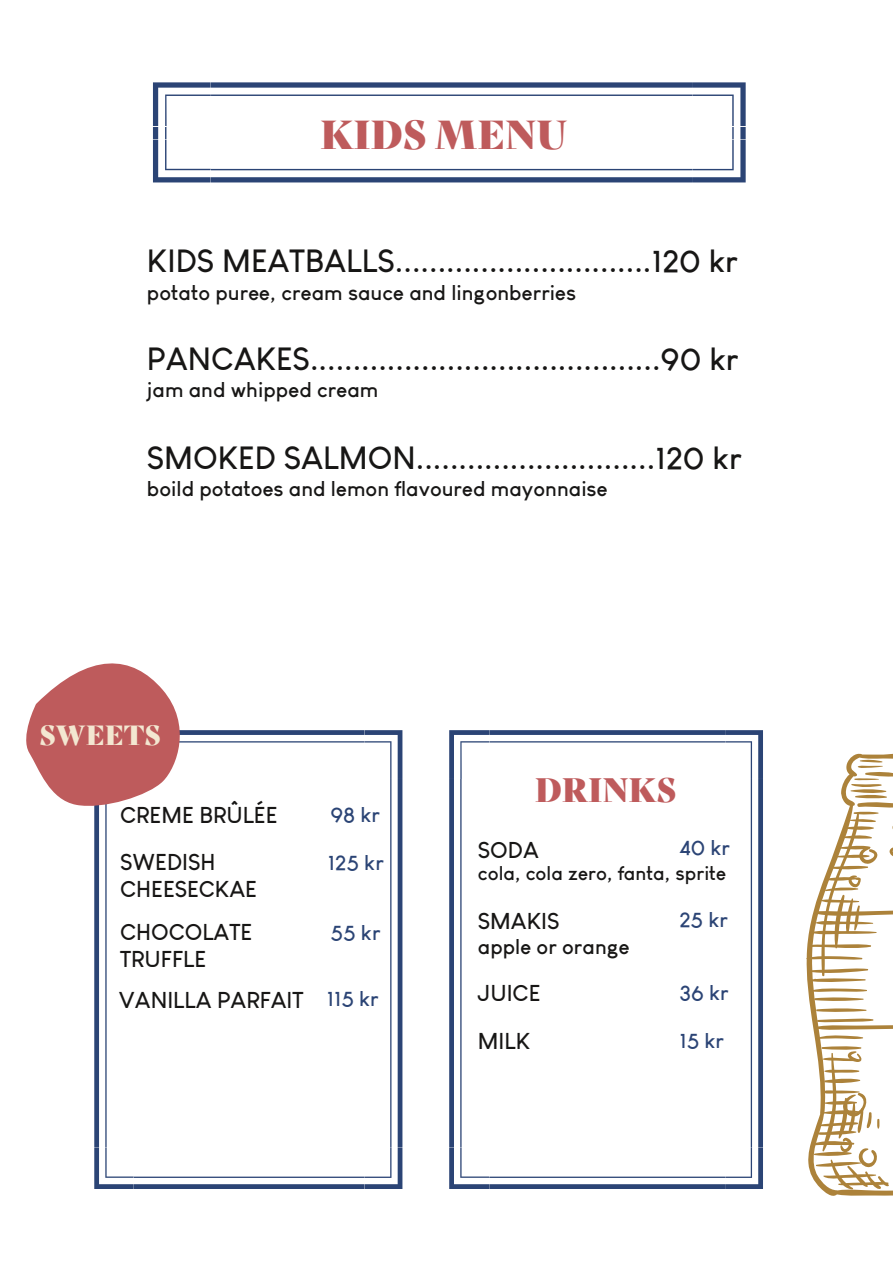
<style>
.page{position:relative;width:893px;height:1264px;background:#fff}
.page>*{position:absolute;margin:0;border:0;box-sizing:border-box;transform-origin:0 0}
.t1{font:39.3px "Bely Display";color:#be5b5c}
.t2{font:33px "Bely Display";color:#be5b5c}
.t3{font:700 31.5px "Louis George Cafe";color:#171615}
.t4{font:27px "Bely Display";color:#f3e7d1}
.t5{font:700 22.5px/47px "Louis George Cafe";color:#171615}
.t6{font:700 21px "Louis George Cafe";color:#171615}
.t7{font:700 21px "Louis George Cafe";color:#2b4475}
.t8{font:700 19.5px "Louis George Cafe";color:#171615}
</style>
<div class="page">
<svg style="left:153px;top:82px;width:592px;height:100px"></svg>
<svg style="left:806px;top:753px;width:87px;height:443px"></svg>
<svg style="left:449px;top:730px;width:314px;height:458px"></svg>
<svg style="left:94px;top:730px;width:308px;height:458px"></svg>
<svg style="left:26px;top:663px;width:166px;height:146px"></svg>
<p class="t1" style="left:320px;top:112px;width:248px">KIDS MENU</p>
<p class="t3" style="left:147px;top:244px;width:592px">KIDS MEATBALLS..............................120 kr</p>
<p class="t6" style="left:147px;top:281px;width:431px">potato puree, cream sauce and lingonberries</p>
<p class="t3" style="left:147px;top:341px;width:593px">PANCAKES.........................................90 kr</p>
<p class="t6" style="left:147px;top:378px;width:233px">jam and whipped cream</p>
<p class="t3" style="left:147px;top:440px;width:596px">SMOKED SALMON............................120 kr</p>
<p class="t6" style="left:147px;top:477px;width:462px">boild potatoes and lemon flavoured mayonnaise</p>
<p class="t4" style="left:39px;top:719px;width:123px">SWEETS</p>
<p class="t5" style="left:120px;top:791px;width:159px">CREME BRÛLÉE<br>SWEDISH</p>
<p class="t5" style="left:120px;top:867px;width:138px;line-height:42.9px">CHEESECKAE<br>CHOCOLATE</p>
<p class="t5" style="left:119px;top:938px;width:186px;line-height:41.5px">TRUFFLE<br>VANILLA PARFAIT</p>
<p class="t7" style="left:330px;top:802px;width:51px">98 kr</p>
<p class="t7" style="left:328px;top:850px;width:57px">125 kr</p>
<p class="t7" style="left:330px;top:920px;width:52px">55 kr</p>
<p class="t7" style="left:327px;top:986px;width:54px">115 kr</p>
<p class="t2" style="left:534px;top:770px;width:143px">DRINKS</p>
<p class="t5" style="left:478px;top:827px;width:62px">SODA</p>
<p class="t7" style="left:679px;top:836px;width:52px">40 kr</p>
<p class="t8" style="left:478px;top:862px;width:250px">cola, cola zero, fanta, sprite</p>
<p class="t5" style="left:478px;top:897px;width:83px">SMAKIS</p>
<p class="t6" style="left:478px;top:934px;width:153px">apple or orange</p>
<p class="t5" style="left:478px;top:969px;width:64px;line-height:47.5px">JUICE<br>MILK</p>
<p class="t7" style="left:679px;top:907px;width:50px">25 kr</p>
<p class="t7" style="left:679px;top:981px;width:51px">36 kr</p>
<p class="t7" style="left:679px;top:1028px;width:46px">15 kr</p>
</div>
